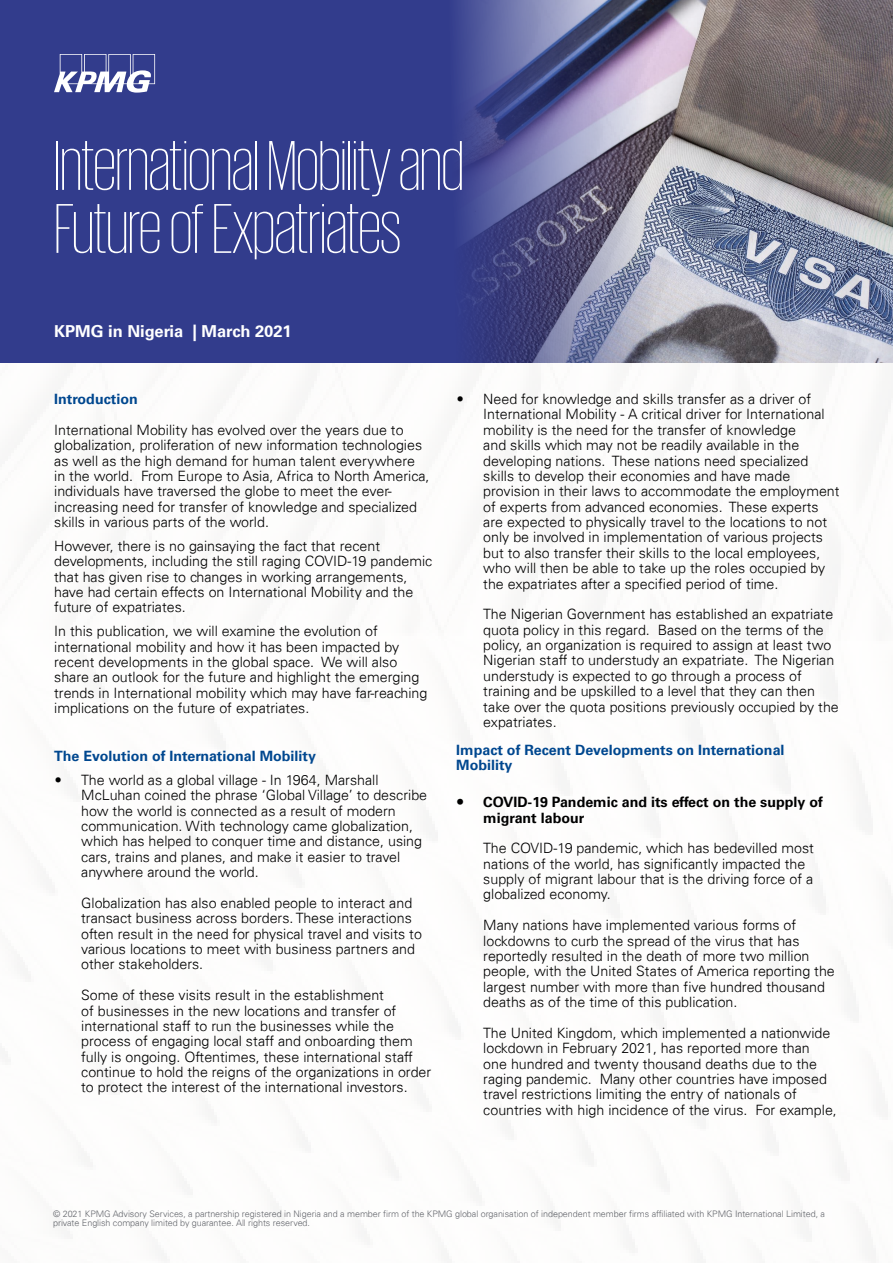
<style>
.page{position:relative;width:893px;height:1263px;background:#fff}
.page>*{position:absolute;margin:0;border:0;box-sizing:border-box;transform-origin:0 0}
.t1{font:200 72px/63px "KPMG";letter-spacing:-.01em;color:#fff}
.t2{font:700 16.5px "Univers 65";color:#fff}
.t3{font:300 14.25px/15.5px "Univers 45";color:#000}
.t4{font:700 14.25px/15.5px "Univers 65";color:#00478f}
.t5{font:700 14.25px/15.5px "Univers 65";color:#000}
.t6{font:300 9px/9px "Univers 45";letter-spacing:-.005em;color:#5e6168}
.s1{font-family:"Calibri";font-weight:400;font-size:16.5px}
.s2{font-family:"Calibri";font-size:16.5px}
</style>
<div class="page">
<img style="left:0;top:362px;width:893px;height:901px">
<img style="left:0;top:0;width:893px;height:362px">
<svg style="left:54px;top:54px;width:101px;height:39px"></svg>
<h1 class="t1" style="left:54px;top:133px;width:411px">International Mobility and<br>Future of Expatriates</h1>
<p class="t2" style="left:54px;top:322px;width:239px">KPMG in Nigeria | March 2021</p>
<p class="t4" style="left:54px;top:391px;width:85px">Introduction</p>
<p class="t3" style="left:54px;top:422px;width:377px">International Mobility has evolved over the years due to globalization, proliferation of new information technologies as well as the high demand for human talent everywhere in the world. From Europe to Asia, Africa to North America, individuals have traversed the globe to meet the ever&shy;increasing need for transfer of knowledge and specialized skills in various parts of the world.</p>
<p class="t3" style="left:54px;top:538px;width:380px">However, there is no gainsaying the fact that recent developments, including the still raging COVID-19 pandemic that has given rise to changes in working arrangements, have had certain effects on International Mobility and the future of expatriates.</p>
<p class="t3" style="left:54px;top:624px;width:375px">In this publication, we will examine the evolution of international mobility and how it has been impacted by recent developments in the global space. We will also share an outlook for the future and highlight the emerging trends in International mobility which may have far-reaching implications on the future of expatriates.</p>
<p class="t4" style="left:54px;top:748px;width:263px">The Evolution of International Mobility</p>
<p class="t3" style="left:81px;top:772px;width:347px;text-indent:-27px"><span class="s1">•</span> The world as a global village - In 1964, Marshall McLuhan coined the phrase ‘Global Village’ to describe how the world is connected as a result of modern communication. With technology came globalization, which has helped to conquer time and distance, using cars, trains and planes, and make it easier to travel anywhere around the world.</p>
<p class="t3" style="left:81px;top:895px;width:342px">Globalization has also enabled people to interact and transact business across borders. These interactions often result in the need for physical travel and visits to various locations to meet with business partners and other stakeholders.</p>
<p class="t3" style="left:81px;top:987px;width:352px">Some of these visits result in the establishment<br>of businesses in the new locations and transfer of international staff to run the businesses while the process of engaging local staff and onboarding them fully is ongoing. Oftentimes, these international staff continue to hold the reigns of the organizations in order to protect the interest of the international investors.</p>
<p class="t3" style="left:483px;top:391px;width:358px;text-indent:-27px"><span class="s1">•</span> Need for knowledge and skills transfer as a driver of International Mobility - A critical driver for International mobility is the need for the transfer of knowledge<br>and skills which may not be readily available in the developing nations. These nations need specialized skills to develop their economies and have made provision in their laws to accommodate the employment of experts from advanced economies. These experts are expected to physically travel to the locations to not only be involved in implementation of various projects but to also transfer their skills to the local employees, who will then be able to take up the roles occupied by the expatriates after a specified period of time.</p>
<p class="t3" style="left:483px;top:606px;width:357px">The Nigerian Government has established an expatriate quota policy in this regard. Based on the terms of the policy, an organization is required to assign at least two Nigerian staff to understudy an expatriate. The Nigerian understudy is expected to go through a process of training and be upskilled to a level that they can then take over the quota positions previously occupied by the expatriates.</p>
<p class="t4" style="left:456px;top:742px;width:330px">Impact of Recent Developments on International<br>Mobility</p>
<p class="t5" style="left:483px;top:794px;width:341px;text-indent:-27px"><span class="s2">•</span> COVID-19 Pandemic and its effect on the supply of migrant labour</p>
<p class="t3" style="left:483px;top:840px;width:332px">The COVID-19 pandemic, which has bedevilled most nations of the world, has significantly impacted the supply of migrant labour that is the driving force of a globalized economy.</p>
<p class="t3" style="left:483px;top:917px;width:353px">Many nations have implemented various forms of lockdowns to curb the spread of the virus that has reportedly resulted in the death of more two million people, with the United States of America reporting the largest number with more than five hundred thousand deaths as of the time of this publication.</p>
<p class="t3" style="left:483px;top:1025px;width:355px">The United Kingdom, which implemented a nationwide lockdown in February 2021, has reported more than one hundred and twenty thousand deaths due to the raging pandemic. Many other countries have imposed travel restrictions limiting the entry of nationals of countries with high incidence of the virus. For example,</p>
<p class="t6" style="left:53px;top:1209px;width:773px">© 2021 KPMG Advisory Services, a partnership registered in Nigeria and a member firm of the KPMG global organisation of independent member firms affiliated with KPMG International Limited, a private English company limited by guarantee. All rights reserved.</p>
</div>
